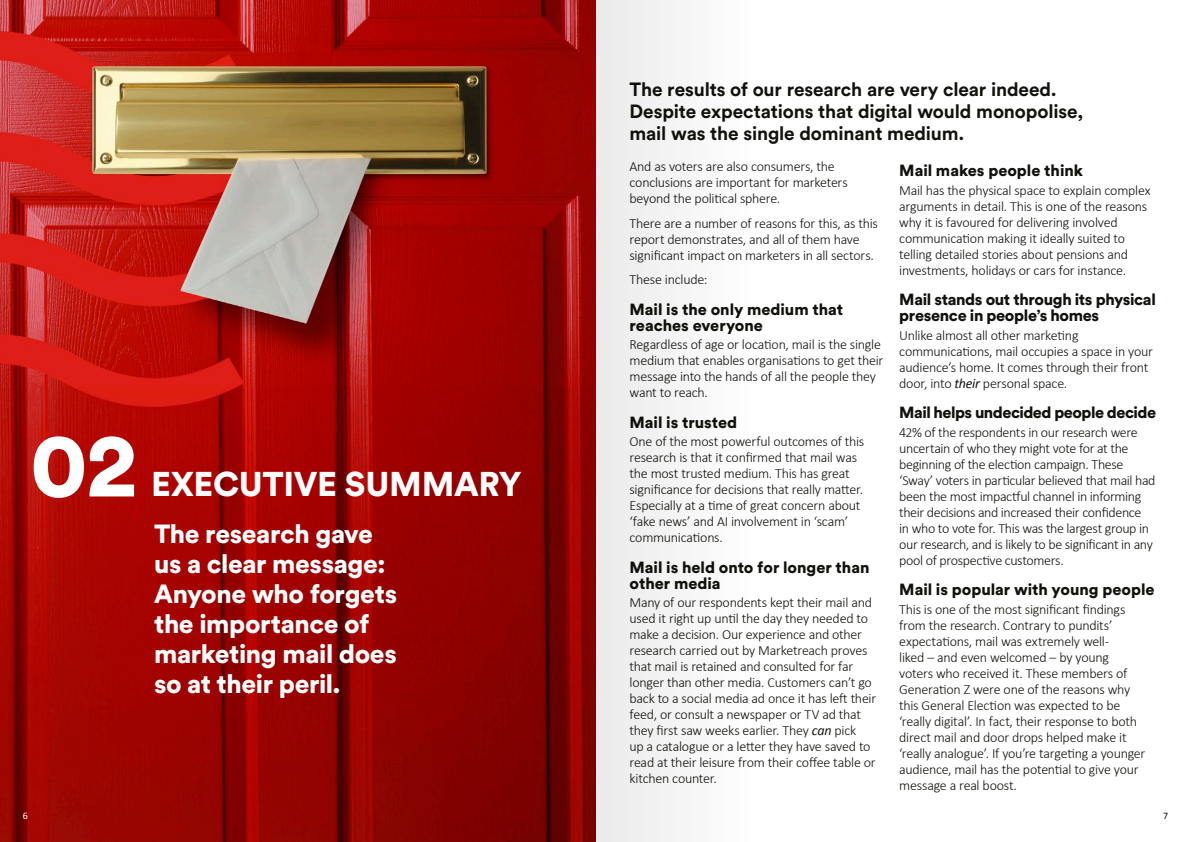
<style>
.page{position:relative;width:1191px;height:842px;background:#fff}
.page>*{position:absolute;margin:0;border:0;box-sizing:border-box;transform-origin:0 0}
.t1{font:900 90.5px "Circular XX";color:#fff}
.t2{font:900 34px "Circular XX";letter-spacing:-.01em;color:#fff}
.t3{font:900 26px/30px "Circular XX";letter-spacing:-.015em;color:#fff}
.t4{font:700 19px/22px "Circular Std";letter-spacing:-.005em;color:#10120c}
.t5{font:900 16px/16px "Circular XX";letter-spacing:-.005em;color:#10120c}
.t6{font:900 16px "Circular XX";letter-spacing:-.03em;color:#10120c}
.t7{font:300 14px/16px "Calibri";letter-spacing:-.02em;color:#10120c}
.t8{font:10px "Calibri";color:#fff}
.t9{font:10px "Calibri";color:#10120c}
.s1{font-weight:400;font-style:italic}
</style>
<div class="page">
<img style="left:0;top:0;width:595px;height:842px">
<div style="left:595px;top:0;width:163px;height:842px;background:#f5f5f5"></div>
<h1 class="t1" style="left:30px;top:401px;width:110px">02</h1>
<h2 class="t2" style="left:151px;top:461px;width:372px">EXECUTIVE SUMMARY</h2>
<h3 class="t3" style="left:154px;top:518px;width:245px">The research gave us a clear message:<br>Anyone who forgets the importance of marketing mail does so at their peril.</h3>
<h3 class="t4" style="left:629px;top:77px;width:455px">The results of our research are very clear indeed.<br>Despite expectations that digital would monopolise, mail was the single dominant medium.</h3>
<p class="t7" style="left:629px;top:159px;width:220px">And as voters are also consumers, the conclusions are important for marketers beyond the political sphere.</p>
<p class="t7" style="left:629px;top:215px;width:250px">There are a number of reasons for this, as this report demonstrates, and all of them have significant impact on marketers in all sectors.</p>
<p class="t7" style="left:629px;top:272px;width:79px">These include:</p>
<p class="t5" style="left:629px;top:300px;width:215px">Mail is the only medium that reaches everyone</p>
<p class="t7" style="left:629px;top:337px;width:255px">Regardless of age or location, mail is the single medium that enables organisations to get their message into the hands of all the people they want to reach.</p>
<p class="t5" style="left:629px;top:413px;width:109px">Mail is trusted</p>
<p class="t7" style="left:629px;top:434px;width:236px">One of the most powerful outcomes of this research is that it confirmed that mail was the most trusted medium. This has great significance for decisions that really matter.<br>Especially at a time of great concern about ‘fake news’ and AI involvement in ‘scam’ communications.</p>
<p class="t5" style="left:629px;top:558px;width:241px">Mail is held onto for longer than other media</p>
<p class="t7" style="left:629px;top:595px;width:248px">Many of our respondents kept their mail and used it right up until the day they needed to make a decision. Our experience and other research carried out by Marketreach proves that mail is retained and consulted for far longer than other media. Customers can’t go back to a social media ad once it has left their feed, or consult a newspaper or TV ad that they first saw weeks earlier. They <span class="s1">can</span> pick<br>up a catalogue or a letter they have saved to read at their leisure from their coffee table or kitchen counter.</p>
<p class="t5" style="left:899px;top:162px;width:185px">Mail makes people think</p>
<p class="t7" style="left:899px;top:182px;width:253px">Mail has the physical space to explain complex arguments in detail. This is one of the reasons why it is favoured for delivering involved communication making it ideally suited to telling detailed stories about pensions and investments, holidays or cars for instance.</p>
<p class="t5" style="left:899px;top:291px;width:258px">Mail stands out through its physical presence in people’s homes</p>
<p class="t7" style="left:899px;top:327px;width:255px">Unlike almost all other marketing communications, mail occupies a space in your audience’s home. It comes through their front door, into <span class="s1">their</span> personal space.</p>
<p class="t6" style="left:899px;top:401px;width:258px">Mail helps undecided people decide</p>
<p class="t7" style="left:899px;top:424px;width:258px">42% of the respondents in our research were uncertain of who they might vote for at the beginning of the election campaign. These ‘Sway’ voters in particular believed that mail had been the most impactful channel in informing their decisions and increased their confidence<br>in who to vote for. This was the largest group in our research, and is likely to be significant in any pool of prospective customers.</p>
<p class="t5" style="left:899px;top:581px;width:257px">Mail is popular with young people</p>
<p class="t7" style="left:899px;top:601px;width:248px">This is one of the most significant findings from the research. Contrary to pundits’ expectations, mail was extremely well-<br>liked – and even welcomed – by young voters who received it. These members of Generation Z were one of the reasons why this General Election was expected to be ‘really digital’. In fact, their response to both direct mail and door drops helped make it ‘really analogue’. If you’re targeting a younger audience, mail has the potential to give your message a real boost.</p>
<p class="t8" style="left:23px;top:809px;width:7px">6</p>
<p class="t9" style="left:1163px;top:809px;width:7px">7</p>
</div>
